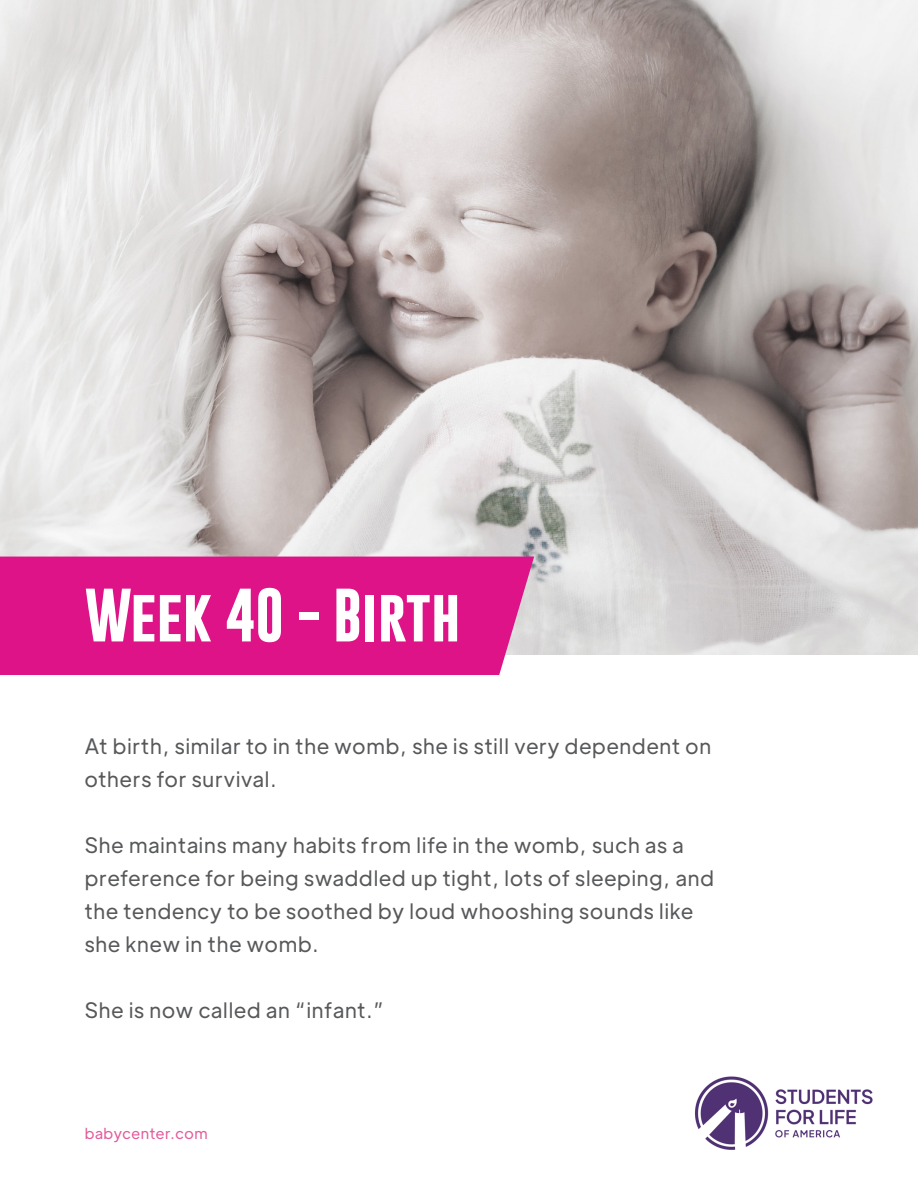
<style>
.page{position:relative;width:918px;height:1188px;background:#fff}
.page>*{position:absolute;margin:0;border:0;box-sizing:border-box;transform-origin:0 0}
.t1{font:700 54px "Gobold";color:#fff}
.t2{font:21px/33px "Plus Jakarta Display";letter-spacing:.045em;color:#57585a}
.t3{font:15px "Plus Jakarta Display";letter-spacing:.045em;color:#e35c9d}
</style>
<div class="page">
<img style="left:695px;top:1076px;width:178px;height:74px">
<img style="left:0;top:0;width:918px;height:654px">
<div style="left:0;top:557px;width:534px;height:118px;background:#de1388"></div>
<p class="t1" style="left:85px;top:580px;width:377px">Week 40 - Birth</p>
<p class="t2" style="left:85px;top:729px;width:628px">At birth, similar to in the womb, she is still very dependent on others for survival.</p>
<p class="t2" style="left:85px;top:828px;width:631px">She maintains many habits from life in the womb, such as a preference for being swaddled up tight, lots of sleeping, and the tendency to be soothed by loud whooshing sounds like she knew in the womb.</p>
<p class="t2" style="left:85px;top:993px;width:301px">She is now called an “infant.”</p>
<p class="t3" style="left:85px;top:1123px;width:124px">babycenter.com</p>
</div>
